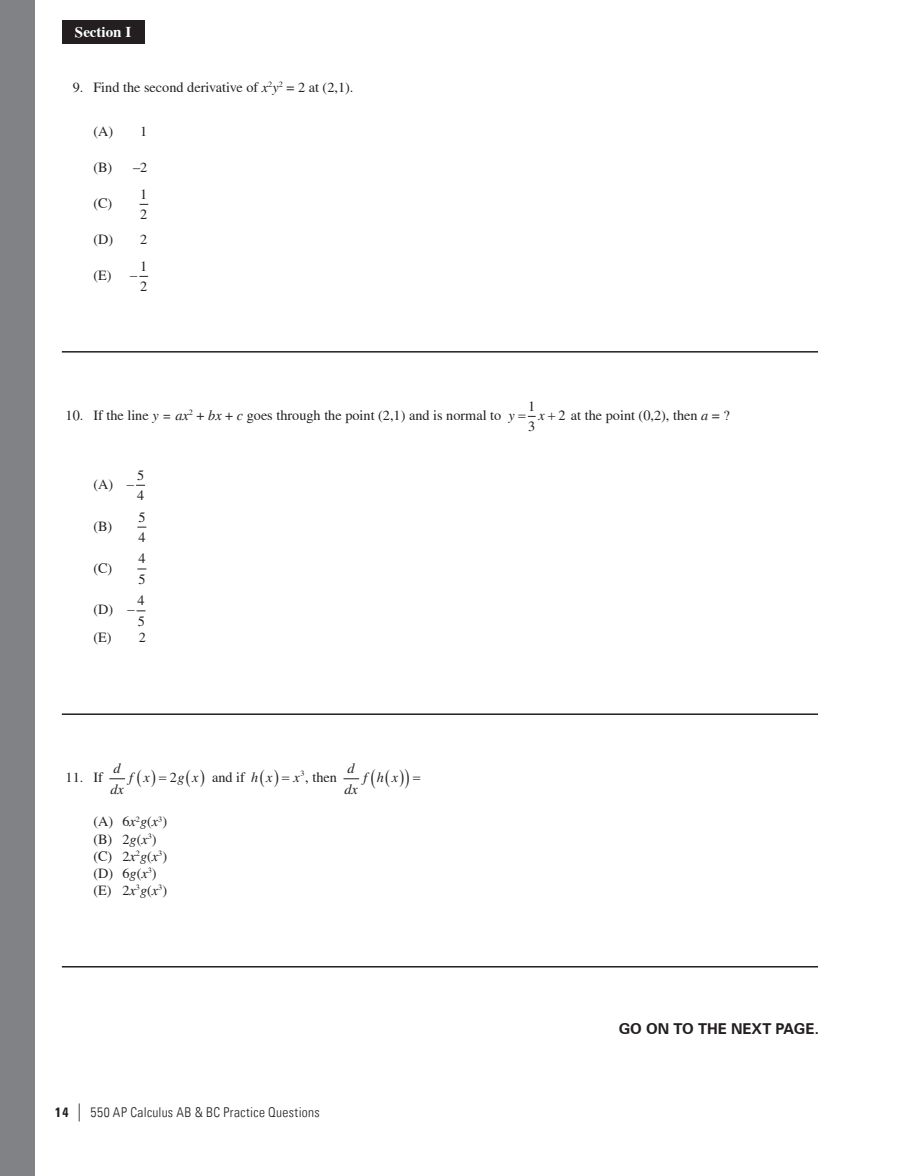
<style>
.page{position:relative;width:907px;height:1176px;background:#fff}
.page>*{position:absolute;margin:0;border:0;box-sizing:border-box;transform-origin:0 0}
.t1{font:700 15px "Zurich BT";color:#231f20}
.t2{font:700 15px "Times";color:#fff}
.t3{font:14.25px/20.4px "Times";color:#231f20}
.t4{font:italic 14.25px/20.4px "Times LT";letter-spacing:.275em;color:#231f20}
.t5{font:300 condensed 13.5px "Univers LT";letter-spacing:.025em;color:#231f20}
.s1{font-family:"Times LT";font-style:italic}
.s2{font-family:"Univers LT Std";font-weight:700}
.s3{font-weight:400;font-size:18px}
</style>
<div class="page">
<div style="left:0;top:0;width:35px;height:1176px;background:#808285"></div>
<div style="left:62px;top:20px;width:82px;height:23px;background:#231f20"></div>
<hr style="left:62px;top:351px;width:756px;height:1px;background:#231f20">
<hr style="left:62px;top:713px;width:756px;height:2px;background:#231f20">
<hr style="left:62px;top:966px;width:756px;height:1px;background:#231f20">
<svg style="left:109px;top:778px;width:16px;height:1px"></svg>
<svg style="left:343px;top:778px;width:16px;height:1px"></svg>
<svg style="left:527px;top:415px;width:8px;height:2px"></svg>
<p class="t2" style="left:75px;top:23px;width:58px">Section I</p>
<p class="t3" style="left:73px;top:77px;width:282px">9. Find the second derivative of <span class="s1">x</span><sup>2</sup><span class="s1">y</span><sup>2</sup> = 2 at (2,1).</p>
<p class="t3" style="left:93px;top:121px;width:55px">(A) 1</p>
<p class="t3" style="left:93px;top:157px;width:55px">(B) –2</p>
<p class="t3" style="left:93px;top:193px;width:20px">(C)</p>
<p class="t3" style="left:140px;top:184px;width:9px">1<br>2</p>
<p class="t3" style="left:93px;top:229px;width:55px">(D) 2</p>
<p class="t3" style="left:93px;top:265px;width:46px">(E) −</p>
<p class="t3" style="left:140px;top:256px;width:9px">1<br>2</p>
<p class="t3" style="left:528px;top:396px;width:9px">1<br>3</p>
<p class="t3" style="left:558px;top:405px;width:173px">2 at the point (0,2), then <span class="s1">a</span> = ?</p>
<p class="t3" style="left:66px;top:405px;width:450px">10. If the line <span class="s1">y = ax</span><sup>2</sup> + <span class="s1">bx</span> + <span class="s1">c</span> goes through the point (2,1) and is normal to <span class="s1">y</span></p>
<p class="t4" style="left:538px;top:405px;width:8px">x</p>
<p class="t3" style="left:93px;top:474px;width:42px">(A) −</p>
<p class="t3" style="left:137px;top:464px;width:9px">5<br>4</p>
<p class="t3" style="left:93px;top:515px;width:20px">(B)</p>
<p class="t3" style="left:138px;top:506px;width:9px">5<br>4</p>
<p class="t3" style="left:93px;top:557px;width:20px">(C)</p>
<p class="t3" style="left:138px;top:548px;width:9px">4<br>5</p>
<p class="t3" style="left:93px;top:599px;width:43px">(D) −</p>
<p class="t3" style="left:137px;top:590px;width:9px">4<br>5</p>
<p class="t3" style="left:93px;top:627px;width:54px">(E) 2</p>
<p class="t3" style="left:66px;top:767px;width:39px">11. If</p>
<p class="t4" style="left:110px;top:758px;width:15px">d dx</p>
<p class="t4" style="left:129px;top:767px;width:22px">f x</p>
<p class="t3" style="left:170px;top:767px;width:104px">2<span class="s1">g x</span> and if <span class="s1">h x</span></p>
<p class="t3" style="left:293px;top:767px;width:45px"><span class="s1">x</span><sup>3</sup>, then</p>
<p class="t4" style="left:344px;top:758px;width:15px">d dx</p>
<p class="t4" style="left:363px;top:767px;width:36px">fhx</p>
<p class="t3" style="left:93px;top:813px;width:75px;line-height:17.1px">(A) 6<span class="s1">x</span><sup>2</sup><span class="s1">g</span>(<span class="s1">x</span><sup>3</sup>) (B) 2<span class="s1">g</span>(<span class="s1">x</span><sup>3</sup>) (C) 2<span class="s1">x</span><sup>2</sup><span class="s1">g</span>(<span class="s1">x</span><sup>3</sup>) (D) 6<span class="s1">g</span>(<span class="s1">x</span><sup>3</sup>) (E) 2<span class="s1">x</span><sup>3</sup><span class="s1">g</span>(<span class="s1">x</span><sup>3</sup>)</p>
<p class="t5" style="left:55px;top:1104px;width:266px"><span class="s2">14</span> <span class="s3">|</span> 550 AP Calculus AB &amp; BC Practice Questions</p>
<p class="t1" style="left:618px;top:1019px;width:202px">GO ON TO THE NEXT PAGE.</p>
</div>
